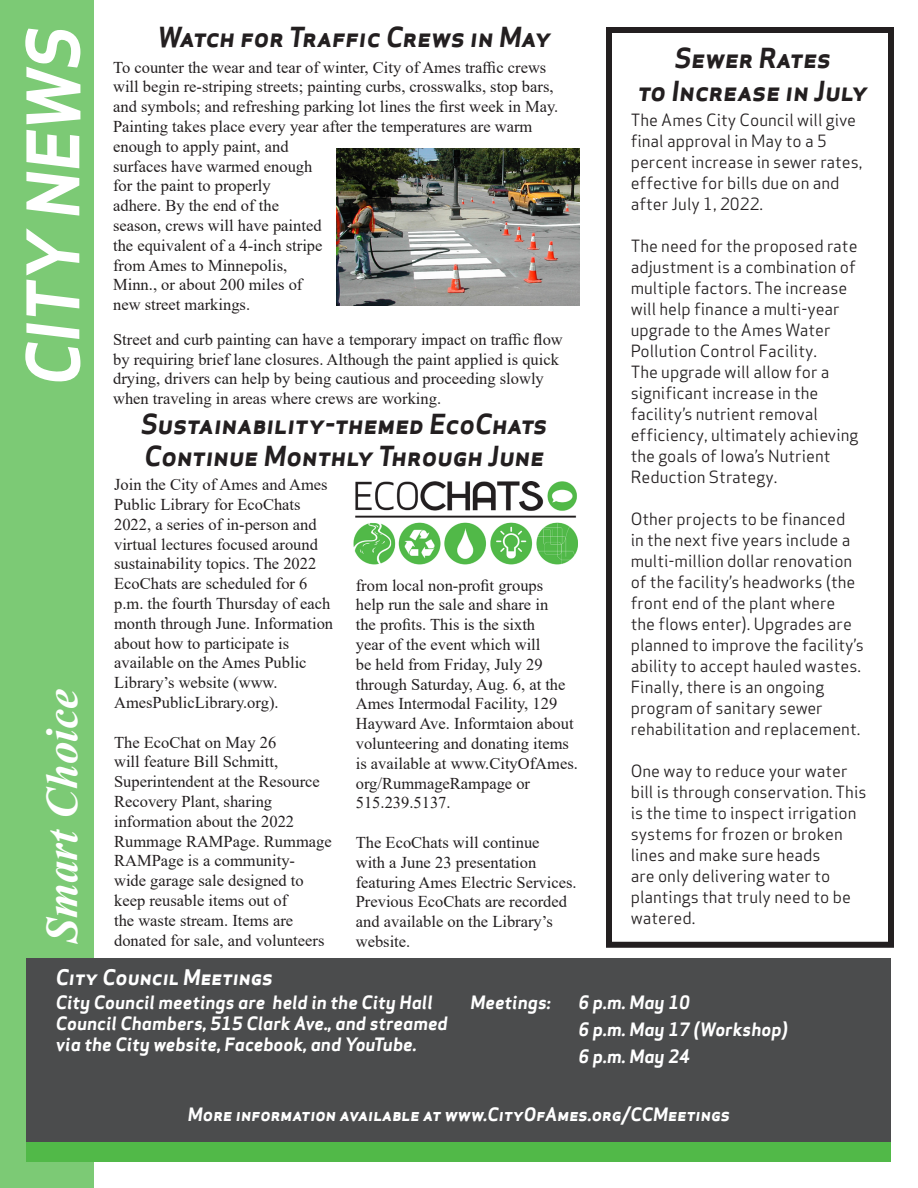
<style>
.page{position:relative;width:918px;height:1188px;background:#fff}
.page>*{position:absolute;margin:0;border:0;box-sizing:border-box;transform-origin:0 0}
.t1{font:italic 700 70.5px "Apex Sans";color:#fff}
.t2{font:italic 700 45px "Times New Roman";color:#fff}
.t3{font:italic 700 27px/32.4px "Apex Sans";color:#231f20}
.t4{font:italic 700 21px "Apex Sans";color:#fff}
.t5{font:italic 700 18px/21px "Apex Sans";color:#fff}
.t6{font:16.5px/19.8px "Times New Roman";color:#231f20}
.t7{font:16.5px/21px "Apex Sans";color:#231f20}
</style>
<div class="page">
<div style="left:606px;top:27px;width:288px;height:921px;border:6px solid #231f20"></div>
<div style="left:0;top:0;width:94px;height:1188px;background:#7cca75"></div>
<div style="left:27px;top:1142px;width:864px;height:19px;background:#51b948"></div>
<div style="left:27px;top:959px;width:864px;height:183px;background:#4b4c4d"></div>
<img style="left:336px;top:149px;width:243px;height:156px">
<img style="left:354px;top:481px;width:223px;height:84px">
<p class="t1" style="left:8px;top:386px;width:361px;rotate:-90deg">CITY NEWS</p>
<p class="t2" style="left:31px;top:943px;width:255px;rotate:-90deg">Smart Choice</p>
<p class="t3" style="left:158px;top:21px;width:395px">Watch for Traffic Crews in May</p>
<p class="t6" style="left:113px;top:57px;width:447px">To counter the wear and tear of winter, City of Ames traffic crews will begin re-striping streets; painting curbs, crosswalks, stop bars, and symbols; and refreshing parking lot lines the first week in May.<br>Painting takes place every year after the temperatures are warm enough to apply paint, and<br>surfaces have warmed enough<br>for the paint to properly<br>adhere. By the end of the<br>season, crews will have painted<br>the equivalent of a 4-inch stripe<br>from Ames to Minnepolis,<br>Minn., or about 200 miles of<br>new street markings.</p>
<p class="t6" style="left:113px;top:329px;width:451px">Street and curb painting can have a temporary impact on traffic flow by requiring brief lane closures. Although the paint applied is quick drying, drivers can help by being cautious and proceeding slowly when traveling in areas where crews are working.</p>
<p class="t3" style="left:141px;top:408px;width:407px">Sustainability-themed EcoChats<br>Continue Monthly Through June</p>
<p class="t6" style="left:114px;top:474px;width:221px">Join the City of Ames and Ames<br>Public Library for EcoChats<br>2022, a series of in-person and virtual lectures focused around sustainability topics. The 2022<br>EcoChats are scheduled for 6 p.m. the fourth Thursday of each month through June. Information about how to participate is available on the Ames Public<br>Library’s website (www.<br>AmesPublicLibrary.org).</p>
<p class="t6" style="left:114px;top:732px;width:219px">The EcoChat on May 26<br>will feature Bill Schmitt,<br>Superintendent at the Resource<br>Recovery Plant, sharing information about the 2022<br>Rummage RAMPage. Rummage<br>RAMPage is a community-<br>wide garage sale designed to keep reusable items out of<br>the waste stream. Items are donated for sale, and volunteers</p>
<p class="t6" style="left:356px;top:575px;width:224px">from local non-profit groups<br>help run the sale and share in<br>the profits. This is the sixth<br>year of the event which will<br>be held from Friday, July 29 through Saturday, Aug. 6, at the<br>Ames Intermodal Facility, 129<br>Hayward Ave. Informtaion about volunteering and donating items is available at www.CityOfAmes. org/RummageRampage or<br>515.239.5137.</p>
<p class="t6" style="left:356px;top:832px;width:222px">The EcoChats will continue<br>with a June 23 presentation featuring Ames Electric Services.<br>Previous EcoChats are recorded and available on the Library’s website.</p>
<p class="t4" style="left:56px;top:964px;width:219px">City Council Meetings</p>
<p class="t3" style="left:638px;top:42px;width:231px;text-align:center">Sewer Rates<br>to Increase in July</p>
<p class="t7" style="left:631px;top:107px;width:233px">The Ames City Council will give final approval in May to a 5 percent increase in sewer rates, effective for bills due on and after July 1, 2022.</p>
<p class="t7" style="left:631px;top:233px;width:229px">The need for the proposed rate adjustment is a combination of multiple factors. The increase will help finance a multi-year upgrade to the Ames Water<br>Pollution Control Facility.<br>The upgrade will allow for a significant increase in the facility’s nutrient removal efficiency, ultimately achieving the goals of Iowa’s Nutrient<br>Reduction Strategy.</p>
<p class="t7" style="left:631px;top:506px;width:235px">Other projects to be financed<br>in the next five years include a multi-million dollar renovation of the facility’s headworks (the front end of the plant where the flows enter). Upgrades are planned to improve the facility’s ability to accept hauled wastes.<br>Finally, there is an ongoing program of sanitary sewer rehabilitation and replacement.</p>
<p class="t7" style="left:631px;top:758px;width:237px">One way to reduce your water bill is through conservation. This is the time to inspect irrigation systems for frozen or broken lines and make sure heads<br>are only delivering water to plantings that truly need to be watered.</p>
<p class="t5" style="left:56px;top:992px;width:393px">City Council meetings are held in the City Hall<br>Council Chambers, 515 Clark Ave., and streamed via the City website, Facebook, and YouTube.</p>
<p class="t5" style="left:470px;top:992px;width:82px">Meetings:</p>
<p class="t5" style="left:578px;top:992px;width:113px">6 p.m. May 10</p>
<p class="t5" style="left:578px;top:1019px;width:211px">6 p.m. May 17 (Workshop)</p>
<p class="t5" style="left:578px;top:1046px;width:113px">6 p.m. May 24</p>
<p class="t5" style="left:188px;top:1104px;width:544px">More information available at www.CityOfAmes.org/CCMeetings</p>
</div>
